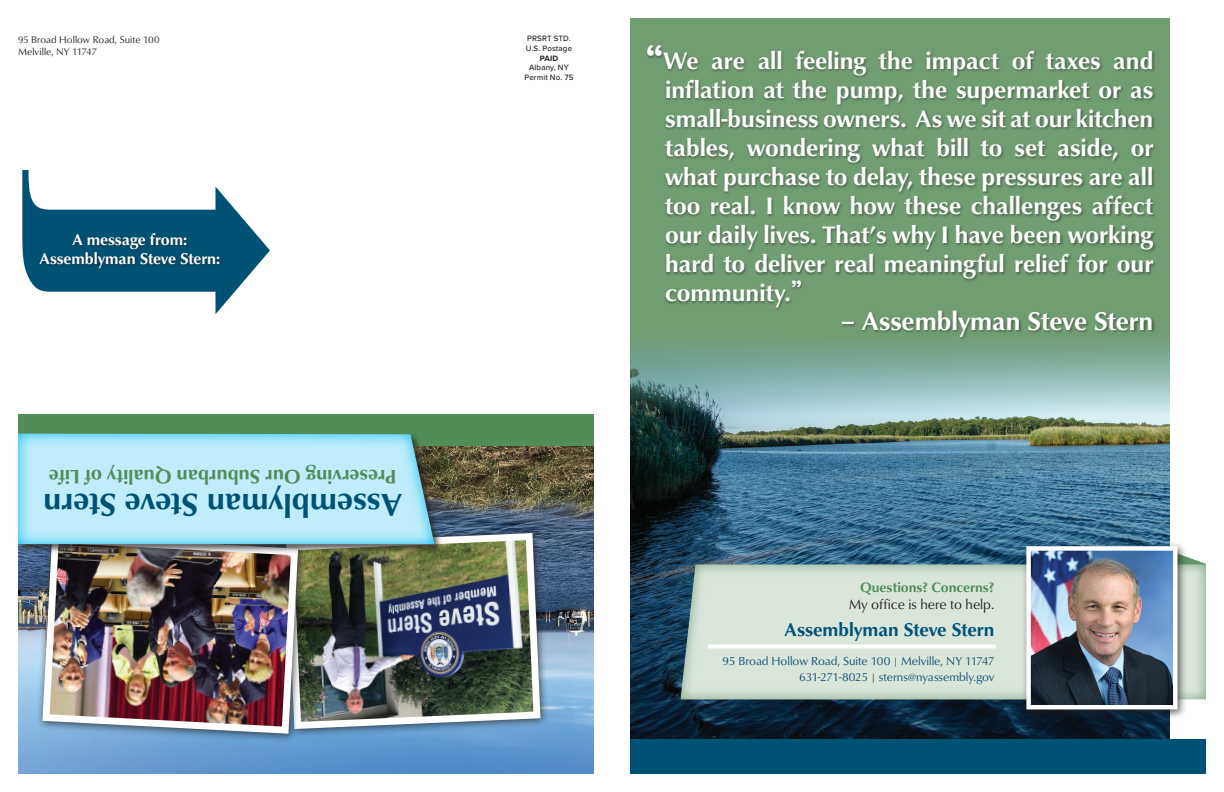
<style>
.page{position:relative;width:1224px;height:792px;background:#fff}
.page>*{position:absolute;margin:0;border:0;box-sizing:border-box;transform-origin:0 0}
.t1{font:700 32.5px "Classico URW";color:#005275}
.t2{font:700 26.4px "Classico URW";color:#fff}
.t3{font:700 24.6px/29.1px "Classico URW";color:#fff;text-align:justify}
.t4{font:700 20px "Classico URW";color:#528d59}
.t5{font:700 19px "Classico URW";color:#005275}
.t6{font:700 16px/19.2px "Classico URW";color:#fff;text-align:center}
.t7{font:14px "Classico URW";color:#231f20}
.t8{font:700 14px "Classico URW";color:#528d59}
.t9{font:12px/16px "Classico URW";letter-spacing:-.005em;color:#0e4f74;text-align:right}
.t10{font:10px/12px "Classico URW";letter-spacing:.005em;color:#231f20}
.t11{font:500 8px/9.6px "Proxima Nova";letter-spacing:.015em;color:#231f20}
.t12{font:700 8px "Proxima Nova";color:#231f20}
.s1{font-family:"Proxima Nova";font-size:38.7px}
.s2{font-size:11px;color:#231f20}
</style>
<div class="page">
<div style="left:630px;top:18px;width:539px;height:577px;background:#719d73"></div>
<svg style="left:22px;top:170px;width:248px;height:144px"></svg>
<div style="left:38px;top:231px;width:185px;height:41px;background:#231f20;opacity:.6"></div>
<svg style="left:1187px;top:557px;width:16px;height:6px"></svg>
<img style="left:630px;top:342px;width:539px;height:397px">
<div style="left:630px;top:739px;width:576px;height:35px;background:#005275"></div>
<div style="left:680px;top:563px;width:526px;height:137px;background:#fff;opacity:.75"></div>
<svg style="left:708px;top:644px;width:288px;height:4px"></svg>
<div style="left:646px;top:44px;width:511px;height:297px;background:#231f20;opacity:.5"></div>
<div style="left:1021px;top:541px;width:166px;height:179px;background:#231f20;opacity:.7"></div>
<img style="left:1031px;top:551px;width:141px;height:153px">
<div style="left:1026px;top:546px;width:151px;height:163px;border:4px solid #fff"></div>
<img style="left:18px;top:445px;width:576px;height:329px">
<div style="left:18px;top:414px;width:576px;height:31px;background:#528d59"></div>
<div style="left:280px;top:527px;width:269px;height:211px;background:#231f20;opacity:.75"></div>
<img style="left:307px;top:529px;width:237px;height:204px">
<div style="left:36px;top:530px;width:271px;height:212px;background:#231f20;opacity:.75"></div>
<img style="left:39px;top:554px;width:263px;height:183px">
<div style="left:16px;top:431px;width:428px;height:123px;background:#231f20;opacity:.75"></div>
<div style="left:17px;top:432px;width:418px;height:113px;background:#fff;opacity:.75"></div>
<p class="t10" style="left:18px;top:33px;width:143px">95 Broad Hollow Road, Suite 100<br>Melville, NY 11747</p>
<p class="t6" style="left:39px;top:229px;width:182px">A message from:<br>Assemblyman Steve Stern:</p>
<p class="t4" style="left:397px;top:491px;width:349px;rotate:-180deg">Preserving Our Suburban Quality of Life</p>
<h1 class="t1" style="left:402px;top:529px;width:361px;rotate:-180deg">Assemblyman Steve Stern</h1>
<p class="t11" style="left:526px;top:34px;width:48px">PRSRT STD.<br>U.S. Postage</p>
<p class="t12" style="left:540px;top:52px;width:20px">PAID</p>
<p class="t11" style="left:525px;top:62px;width:50px;text-align:center">Albany, NY<br>Permit No. 75</p>
<p class="t3" style="left:665px;top:45px;width:490px;text-indent:-19px"><span class="s1">“</span>We are all feeling the impact of taxes and inflation at the pump, the supermarket or as small-business owners. As we sit at our kitchen tables, wondering what bill to set aside, or what purchase to delay, these pressures are all too real. I know how these challenges affect our daily lives. That’s why I have been working hard to deliver real meaningful relief for our community.<sup>”</sup></p>
<p class="t2" style="left:841px;top:301px;width:314px">– Assemblyman Steve Stern</p>
<p class="t8" style="left:860px;top:577px;width:136px">Questions? Concerns?</p>
<p class="t7" style="left:849px;top:594px;width:147px">My office is here to help.</p>
<p class="t5" style="left:784px;top:616px;width:211px">Assemblyman Steve Stern</p>
<p class="t9" style="left:723px;top:653px;width:273px">95 Broad Hollow Road, Suite 100 <span class="s2">|</span> Melville, NY 11747<br>631-271-8025 <span class="s2">|</span> sterns@nyassembly.gov</p>
</div>
